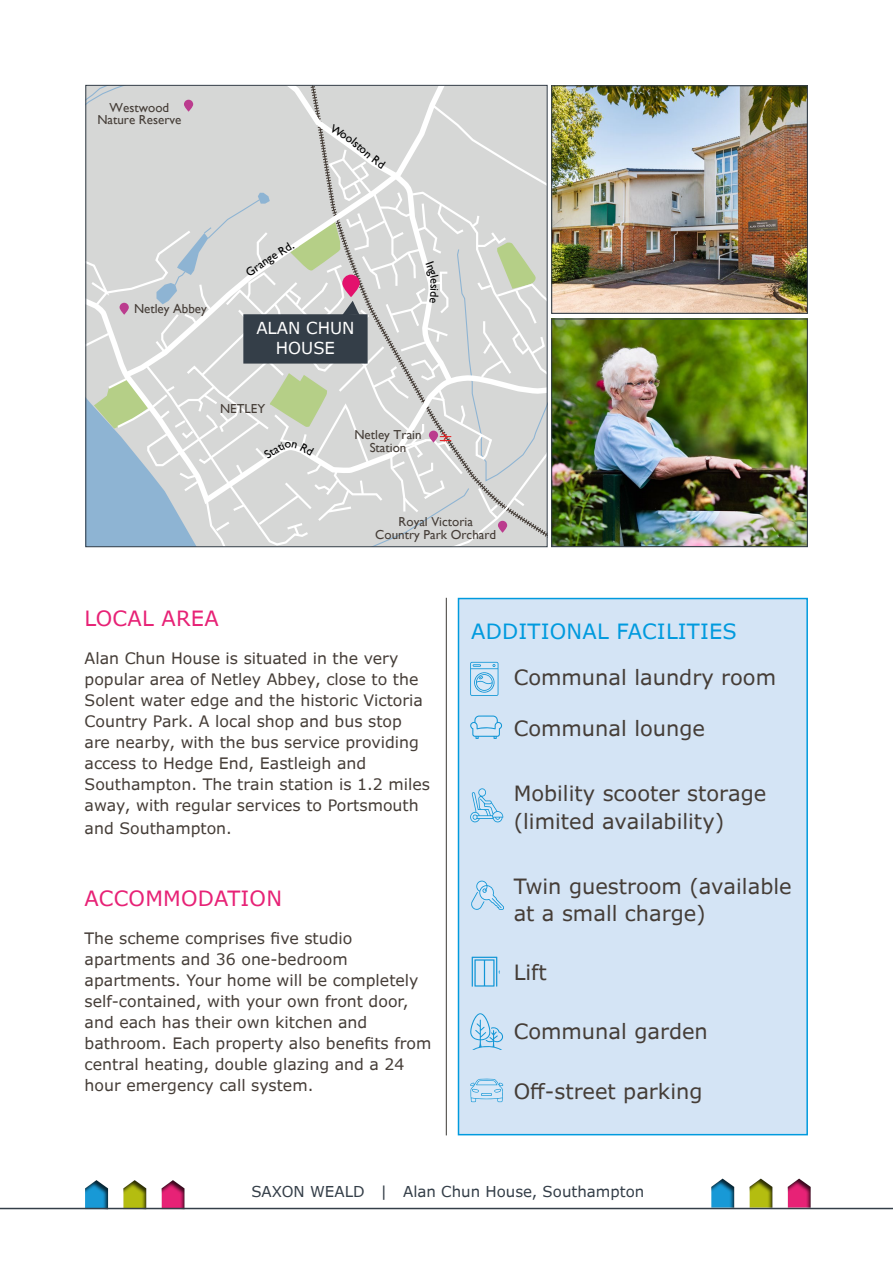
<style>
.page{position:relative;width:893px;height:1263px;background:#fff}
.page>*{position:absolute;margin:0;border:0;box-sizing:border-box;transform-origin:0 0}
.t1{font:21px/27px "Verdana Pro";color:#453d37}
.t2{font:21px "Verdana Pro";letter-spacing:.01em;color:#e72276}
.t3{font:21px "Verdana Pro";letter-spacing:.01em;color:#009ade}
.t4{font:16.5px/19.8px "Verdana Pro";color:#fff;text-align:center}
.t5{font:15.75px/21px "Verdana Pro";color:#453d37}
.t6{font:15px "Verdana Pro";color:#343e48}
.t7{font:13.05px/12.6px "Gill Alt One";color:#453d37;text-align:center}
.t8{font:12px "Gill Alt One";color:#000}
.s1{font-size:13.05px}
</style>
<div class="page">
<div style="left:148px;top:1168px;width:51px;height:43px;background:#000;opacity:.75"></div>
<div style="left:110px;top:1168px;width:51px;height:43px;background:#000;opacity:.75"></div>
<div style="left:73px;top:1168px;width:49px;height:43px;background:#000;opacity:.75"></div>
<div style="left:774px;top:1167px;width:51px;height:43px;background:#000;opacity:.75"></div>
<div style="left:737px;top:1167px;width:50px;height:43px;background:#000;opacity:.75"></div>
<div style="left:699px;top:1167px;width:49px;height:43px;background:#000;opacity:.75"></div>
<hr style="left:0;top:1208px;width:893px;height:1px;background:#343e48">
<div style="left:458px;top:598px;width:350px;height:537px;background:#d4e4f5;border:2px solid #009ade"></div>
<img style="left:553px;top:87px;width:253px;height:225px">
<div style="left:551px;top:85px;width:257px;height:229px;border:1px solid #343e48"></div>
<img style="left:553px;top:320px;width:253px;height:225px">
<div style="left:551px;top:318px;width:257px;height:229px;border:1px solid #343e48"></div>
<hr style="left:446px;top:598px;width:1px;height:537px;background:#3c3935">
<svg style="left:471px;top:880px;width:33px;height:30px"></svg>
<svg style="left:470px;top:715px;width:32px;height:24px"></svg>
<svg style="left:470px;top:662px;width:28px;height:34px"></svg>
<svg style="left:470px;top:1013px;width:33px;height:37px"></svg>
<svg style="left:472px;top:957px;width:28px;height:30px"></svg>
<svg style="left:470px;top:1079px;width:33px;height:23px"></svg>
<svg style="left:470px;top:788px;width:33px;height:35px"></svg>
<svg style="left:86px;top:85px;width:461px;height:462px;background:#ced1d1"></svg>
<p class="t7" style="left:97px;top:101px;width:86px">Westwood<br>Nature Reserve</p>
<p class="t8" style="left:360px;top:136px;width:23px;rotate:42deg">ston</p>
<p class="t7" style="left:134px;top:302px;width:74px">Netley Abbey</p>
<p class="t8" style="left:268px;top:251px;width:27px;rotate:-32deg">e Rd<span class="s1">.</span></p>
<p class="t8" style="left:243px;top:267px;width:31px;rotate:-33deg">Grang</p>
<p class="t4" style="left:256px;top:319px;width:100px">ALAN CHUN<br>HOUSE</p>
<p class="t8" style="left:442px;top:278px;width:21px;rotate:92deg">es di</p>
<p class="t7" style="left:220px;top:402px;width:47px">NETLEY</p>
<p class="t7" style="left:354px;top:428px;width:69px">Netley Train<br>Station</p>
<p class="t7" style="left:375px;top:515px;width:122px">Royal Victoria<br>Country Park Orchard</p>
<h1 class="t2" style="left:85px;top:605px;width:136px">LOCAL AREA</h1>
<p class="t5" style="left:85px;top:648px;width:347px">Alan Chun House is situated in the very popular area of Netley Abbey, close to the Solent water edge and the historic Victoria Country Park. A local shop and bus stop are nearby, with the bus service providing access to Hedge End, Eastleigh and Southampton. The train station is 1.2 miles away, with regular services to Portsmouth</p>
<p class="t5" style="left:85px;top:818px;width:149px">and Southampton.</p>
<h1 class="t2" style="left:85px;top:885px;width:199px">ACCOMMODATION</h1>
<p class="t5" style="left:85px;top:928px;width:348px">The scheme comprises five studio apartments and 36 one-bedroom apartments. Your home will be completely self-contained, with your own front door, and each has their own kitchen and bathroom. Each property also benefits from central heating, double glazing and a 24 hour emergency call system.</p>
<h1 class="t3" style="left:471px;top:618px;width:267px">ADDITIONAL FACILITIES</h1>
<h1 class="t1" style="left:514px;top:665px;width:264px">Communal laundry room</h1>
<h1 class="t1" style="left:514px;top:715px;width:193px">Communal lounge</h1>
<h1 class="t1" style="left:514px;top:781px;width:254px">Mobility scooter storage (limited availability)</h1>
<h1 class="t1" style="left:514px;top:873px;width:279px">Twin guestroom (available at a small charge)</h1>
<h1 class="t1" style="left:514px;top:959px;width:35px">Lift</h1>
<h1 class="t1" style="left:514px;top:1018px;width:196px">Communal garden</h1>
<h1 class="t1" style="left:514px;top:1078px;width:190px">Off-street parking</h1>
<p class="t6" style="left:251px;top:1182px;width:394px">SAXON WEALD | Alan Chun House, Southampton</p>
</div>
